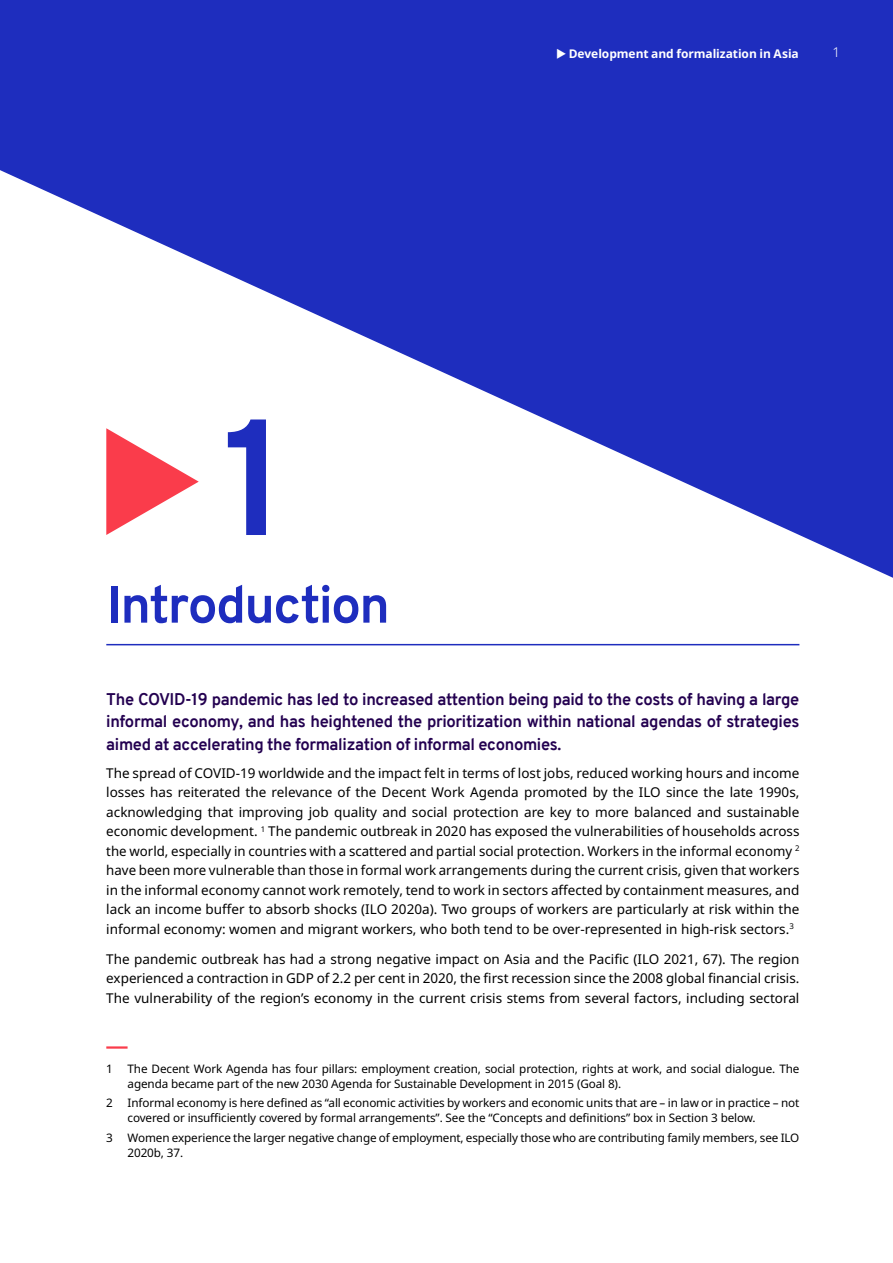
<style>
.page{position:relative;width:893px;height:1263px;background:#fff}
.page>*{position:absolute;margin:0;border:0;box-sizing:border-box;transform-origin:0 0}
.t1{font:700 165px "Overpass";color:#1e2dbe}
.t2{font:700 52.5px "Overpass";letter-spacing:-.03em;color:#1e2dbe}
.t3{font:700 16.5px/22.5px "Overpass";letter-spacing:-.02em;color:#230050;text-align:justify}
.t4{font:13.5px/19.5px "Noto Sans";color:#000;text-align:justify}
.t5{font:300 13.5px "Noto Sans";color:#fff}
.t6{font:700 12px "Noto Sans";letter-spacing:-.005em;color:#fff}
.t7{font:11.7px/15px "Noto Sans";letter-spacing:-.01em;color:#000}
</style>
<div class="page">
<svg style="left:0;top:170px;width:893px;height:408px;fill:#1e2dbe"></svg>
<div style="left:0;top:0;width:893px;height:170px;background:#1e2dbe"></div>
<svg style="left:106px;top:428px;width:93px;height:107px"></svg>
<hr style="left:106px;top:1046px;width:22px;height:3px;background:#fa3c4b">
<hr style="left:106px;top:644px;width:693px;height:1px;background:#1e2dbe">
<h1 class="t1" style="left:222px;top:360px;width:69px">1</h1>
<h2 class="t2" style="left:106px;top:567px;width:285px">Introduction</h2>
<p class="t6" style="left:569px;top:45px;width:232px">Development and formalization in Asia</p>
<p class="t5" style="left:833px;top:43px;width:9px">1</p>
<p class="t3" style="left:106px;top:688px;width:695px">The COVID-19 pandemic has led to increased attention being paid to the costs of having a large informal economy, and has heightened the prioritization within national agendas of strategies aimed at accelerating the formalization of informal economies.</p>
<p class="t4" style="left:106px;top:763px;width:695px">The spread of COVID-19 worldwide and the impact felt in terms of lost jobs, reduced working hours and income losses has reiterated the relevance of the Decent Work Agenda promoted by the ILO since the late 1990s, acknowledging that improving job quality and social protection are key to more balanced and sustainable economic development. <sup>1</sup> The pandemic outbreak in 2020 has exposed the vulnerabilities of households across the world, especially in countries with a scattered and partial social protection. Workers in the informal economy <sup>2 </sup>have been more vulnerable than those in formal work arrangements during the current crisis, given that workers in the informal economy cannot work remotely, tend to work in sectors affected by containment measures, and lack an income buffer to absorb shocks (ILO 2020a). Two groups of workers are particularly at risk within the informal economy: women and migrant workers, who both tend to be over-represented in high-risk sectors.<sup>3</sup></p>
<p class="t4" style="left:106px;top:949px;width:695px">The pandemic outbreak has had a strong negative impact on Asia and the Pacific (ILO 2021, 67). The region experienced a contraction in GDP of 2.2 per cent in 2020, the first recession since the 2008 global financial crisis.<br>The vulnerability of the region’s economy in the current crisis stems from several factors, including sectoral</p>
<p class="t7" style="left:128px;top:1062px;width:673px;text-indent:-21px">1 The Decent Work Agenda has four pillars: employment creation, social protection, rights at work, and social dialogue. The agenda became part of the new 2030 Agenda for Sustainable Development in 2015 (Goal 8).</p>
<p class="t7" style="left:128px;top:1096px;width:673px;text-indent:-21px">2 Informal economy is here defined as “all economic activities by workers and economic units that are – in law or in practice – not covered or insufficiently covered by formal arrangements”. See the “Concepts and definitions” box in Section 3 below.</p>
<p class="t7" style="left:128px;top:1130px;width:673px;text-indent:-21px">3 Women experience the larger negative change of employment, especially those who are contributing family members, see ILO<br>2020b, 37.</p>
</div>
